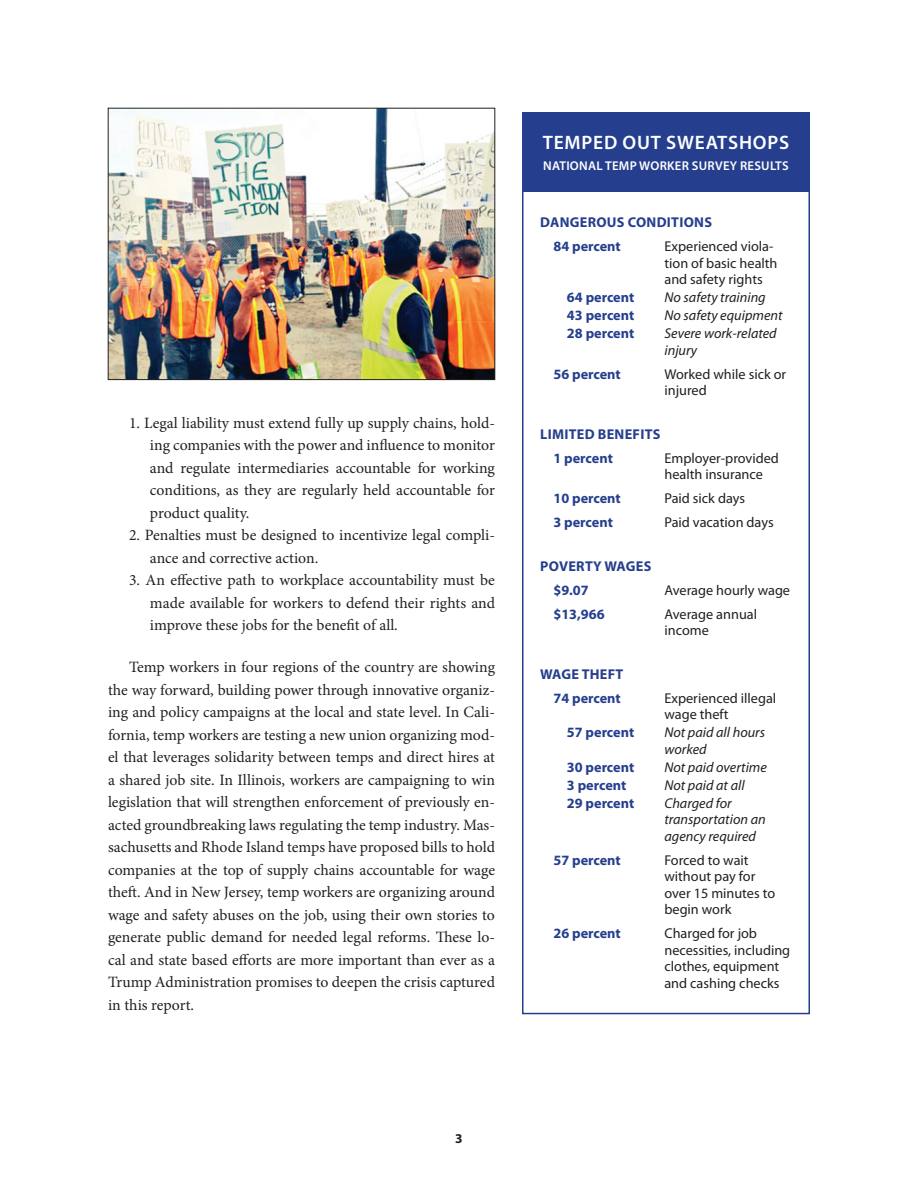
<style>
.page{position:relative;width:918px;height:1188px;background:#fff}
.page>*{position:absolute;margin:0;border:0;box-sizing:border-box;transform-origin:0 0}
.t1{font:600 19.5px "Myriad Pro";letter-spacing:.04em;color:#fff}
.t2{font:15.75px/22.5px "Minion Pro";color:#231f20;text-align:justify}
.t3{font:14.25px/16.5px "Myriad Pro";color:#231f20}
.t4{font:italic 14.25px/16.5px "Myriad Pro";color:#231f20}
.t5{font:700 14.25px/24px "Myriad Pro";color:#253f8e;text-align:right}
.t6{font:700 14.25px/24px "Myriad Pro";letter-spacing:.02em;color:#253f8e}
.t7{font:700 13.5px "Myriad Pro";color:#231f20}
.t8{font:600 12.75px "Myriad Pro";letter-spacing:.02em;color:#fff}
</style>
<div class="page">
<div style="left:522px;top:112px;width:288px;height:902px;border:2px solid #253f8e"></div>
<div style="left:522px;top:112px;width:288px;height:80px;background:#253f8e"></div>
<img style="left:110px;top:110px;width:383px;height:268px">
<div style="left:108px;top:108px;width:387px;height:272px;border:1px solid #231f20"></div>
<p class="t2" style="left:150px;top:412px;width:347px;text-indent:-21px">1. Legal liability must extend fully up supply chains, hold&shy;ing companies with the power and influence to monitor and regulate intermediaries accountable for working conditions, as they are regularly held accountable for product quality.</p>
<p class="t2" style="left:150px;top:524px;width:347px;text-indent:-21px">2. Penalties must be designed to incentivize legal compli&shy;ance and corrective action.</p>
<p class="t2" style="left:150px;top:569px;width:346px;text-indent:-21px">3. An effective path to workplace accountability must be made available for workers to defend their rights and improve these jobs for the benefit of all.</p>
<p class="t2" style="left:108px;top:656px;width:389px;text-indent:21px">Temp workers in four regions of the country are showing the way forward, building power through innovative organiz&shy;ing and policy campaigns at the local and state level. In Cali&shy;fornia, temp workers are testing a new union organizing mod&shy;el that leverages solidarity between temps and direct hires at a shared job site. In Illinois, workers are campaigning to win legislation that will strengthen enforcement of previously en&shy;acted groundbreaking laws regulating the temp industry. Mas&shy;sachusetts and Rhode Island temps have proposed bills to hold companies at the top of supply chains accountable for wage theft. And in New Jersey, temp workers are organizing around wage and safety abuses on the job, using their own stories to generate public demand for needed legal reforms. These lo&shy;cal and state based efforts are more important than ever as a Trump Administration promises to deepen the crisis captured in this report.</p>
<p class="t1" style="left:543px;top:132px;width:248px">TEMPED OUT SWEATSHOPS</p>
<p class="t8" style="left:543px;top:159px;width:247px">NATIONAL TEMP WORKER SURVEY RESULTS</p>
<p class="t6" style="left:553px;top:211px;width:160px;text-indent:-13px">DANGEROUS CONDITIONS<br>84 percent</p>
<p class="t3" style="left:664px;top:239px;width:115px">Experienced viola&shy;tion of basic health and safety rights</p>
<p class="t5" style="left:567px;top:286px;width:69px">64 percent</p>
<p class="t4" style="left:664px;top:290px;width:103px">No safety training</p>
<p class="t5" style="left:567px;top:304px;width:69px">43 percent</p>
<p class="t4" style="left:664px;top:308px;width:120px">No safety equipment</p>
<p class="t5" style="left:567px;top:322px;width:69px">28 percent</p>
<p class="t4" style="left:664px;top:326px;width:114px">Severe work-related injury</p>
<p class="t5" style="left:553px;top:362px;width:69px">56 percent</p>
<p class="t3" style="left:664px;top:366px;width:123px">Worked while sick or injured</p>
<p class="t6" style="left:553px;top:422px;width:108px;text-indent:-13px">LIMITED BENEFITS<br>1 percent</p>
<p class="t3" style="left:664px;top:450px;width:116px">Employer-provided health insurance</p>
<p class="t5" style="left:553px;top:487px;width:69px">10 percent</p>
<p class="t3" style="left:664px;top:491px;width:82px">Paid sick days</p>
<p class="t5" style="left:553px;top:511px;width:61px">3 percent</p>
<p class="t3" style="left:664px;top:515px;width:111px">Paid vacation days</p>
<p class="t6" style="left:553px;top:554px;width:100px;text-indent:-13px">POVERTY WAGES $9.07</p>
<p class="t3" style="left:664px;top:582px;width:127px">Average hourly wage</p>
<p class="t5" style="left:553px;top:602px;width:53px">$13,966</p>
<p class="t3" style="left:664px;top:606px;width:94px">Average annual income</p>
<p class="t5" style="left:540px;top:662px;width:85px">WAGE THEFT<br>74 percent</p>
<p class="t3" style="left:664px;top:690px;width:113px">Experienced illegal wage theft</p>
<p class="t5" style="left:567px;top:721px;width:69px">57 percent</p>
<p class="t4" style="left:664px;top:725px;width:102px">Not paid all hours worked</p>
<p class="t5" style="left:567px;top:755px;width:69px">30 percent</p>
<p class="t4" style="left:664px;top:759px;width:104px">Not paid overtime</p>
<p class="t5" style="left:567px;top:773px;width:61px">3 percent</p>
<p class="t4" style="left:664px;top:777px;width:82px">Not paid at all</p>
<p class="t5" style="left:567px;top:791px;width:69px">29 percent</p>
<p class="t4" style="left:664px;top:795px;width:103px">Charged for transportation an agency required</p>
<p class="t5" style="left:553px;top:848px;width:69px">57 percent</p>
<p class="t3" style="left:664px;top:852px;width:112px">Forced to wait without pay for over 15 minutes to begin work</p>
<p class="t5" style="left:553px;top:922px;width:69px">26 percent</p>
<p class="t3" style="left:664px;top:926px;width:127px">Charged for job necessities, including clothes, equipment and cashing checks</p>
<p class="t7" style="left:455px;top:1131px;width:9px">3</p>
</div>
